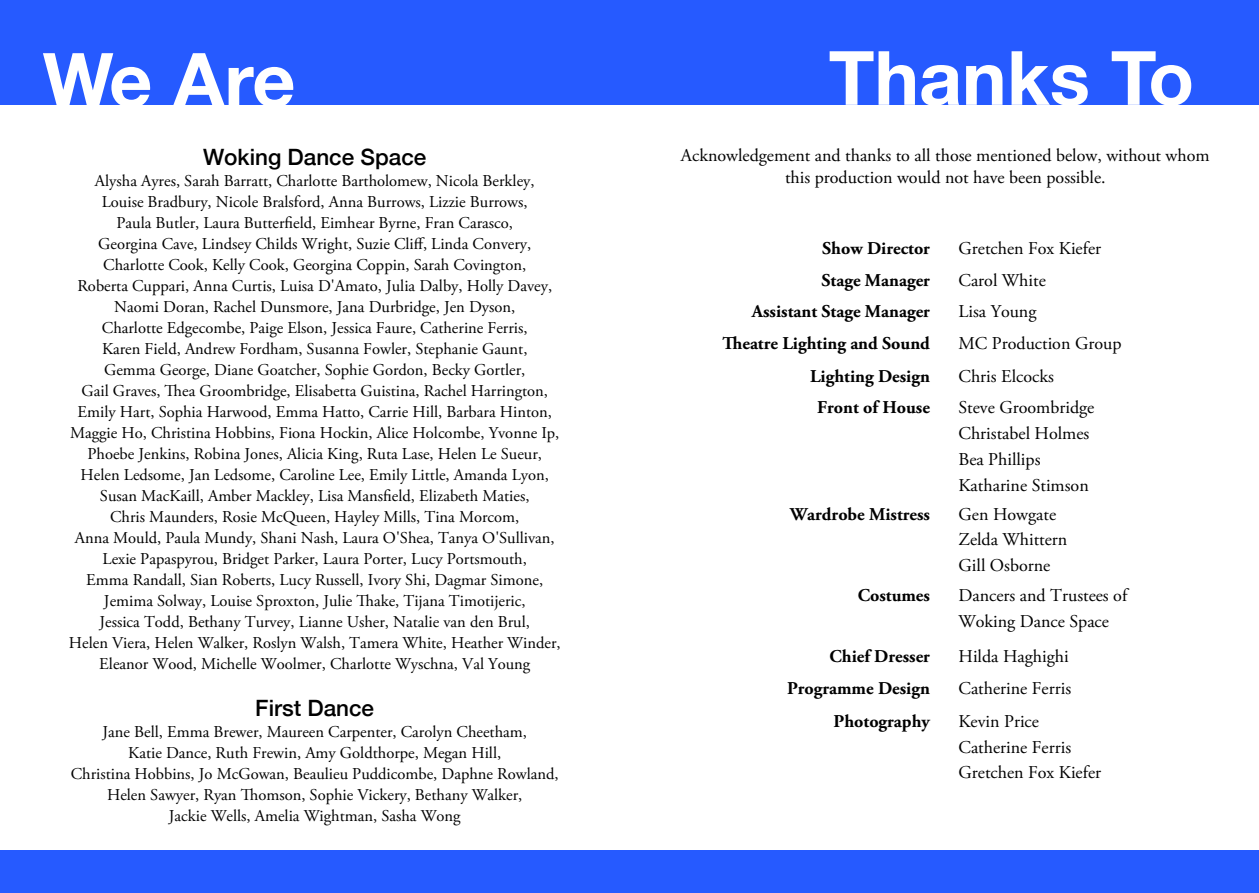
<style>
.page{position:relative;width:1259px;height:893px;background:#fff}
.page>*{position:absolute;margin:0;border:0;box-sizing:border-box;transform-origin:0 0}
.t1{font:700 75px "Helvetica Neue";color:#fff}
.t2{font:500 22.5px "Helvetica Neue";color:#000}
.t3{font:18px "Adobe Garamond Pro";color:#000}
.t4{font:700 18px "Adobe Garamond Pro";color:#000}
.t5{font:16.5px "Adobe Garamond Pro";color:#000}
</style>
<div class="page">
<div style="left:0;top:0;width:1259px;height:104px;background:#265aff"></div>
<div style="left:0;top:850px;width:1259px;height:43px;background:#265aff"></div>
<p class="t1" style="left:43px;top:34px;width:254px">We Are</p>
<p class="t2" style="left:203px;top:143px;width:225px">Woking Dance Space</p>
<p class="t5" style="left:95px;top:174px;width:441px">Alysha Ayres, Sarah Barratt, Charlotte Bartholomew, Nicola Berkley,</p>
<p class="t5" style="left:102px;top:195px;width:427px">Louise Bradbury, Nicole Bralsford, Anna Burrows, Lizzie Burrows,</p>
<p class="t5" style="left:116px;top:216px;width:398px">Paula Butler, Laura Butterfield, Eimhear Byrne, Fran Carasco,</p>
<p class="t5" style="left:98px;top:237px;width:434px">Georgina Cave, Lindsey Childs Wright, Suzie Cliff, Linda Convery,</p>
<p class="t5" style="left:103px;top:258px;width:424px">Charlotte Cook, Kelly Cook, Georgina Coppin, Sarah Covington,</p>
<p class="t5" style="left:77px;top:279px;width:476px">Roberta Cuppari, Anna Curtis, Luisa D'Amato, Julia Dalby, Holly Davey,</p>
<p class="t5" style="left:114px;top:300px;width:402px">Naomi Doran, Rachel Dunsmore, Jana Durbridge, Jen Dyson,</p>
<p class="t5" style="left:102px;top:321px;width:427px">Charlotte Edgecombe, Paige Elson, Jessica Faure, Catherine Ferris,</p>
<p class="t5" style="left:102px;top:342px;width:427px">Karen Field, Andrew Fordham, Susanna Fowler, Stephanie Gaunt,</p>
<p class="t5" style="left:104px;top:363px;width:423px">Gemma George, Diane Goatcher, Sophie Gordon, Becky Gortler,</p>
<p class="t5" style="left:81px;top:384px;width:468px">Gail Graves, Thea Groombridge, Elisabetta Guistina, Rachel Harrington,</p>
<p class="t5" style="left:78px;top:405px;width:476px">Emily Hart, Sophia Harwood, Emma Hatto, Carrie Hill, Barbara Hinton,</p>
<p class="t5" style="left:70px;top:426px;width:491px">Maggie Ho, Christina Hobbins, Fiona Hockin, Alice Holcombe, Yvonne Ip,</p>
<p class="t5" style="left:88px;top:447px;width:456px">Phoebe Jenkins, Robina Jones, Alicia King, Ruta Lase, Helen Le Sueur,</p>
<p class="t5" style="left:81px;top:468px;width:470px">Helen Ledsome, Jan Ledsome, Caroline Lee, Emily Little, Amanda Lyon,</p>
<p class="t5" style="left:100px;top:489px;width:431px">Susan MacKaill, Amber Mackley, Lisa Mansfield, Elizabeth Maties,</p>
<p class="t5" style="left:110px;top:510px;width:411px">Chris Maunders, Rosie McQueen, Hayley Mills, Tina Morcom,</p>
<p class="t5" style="left:75px;top:531px;width:481px">Anna Mould, Paula Mundy, Shani Nash, Laura O'Shea, Tanya O'Sullivan,</p>
<p class="t5" style="left:103px;top:552px;width:426px">Lexie Papaspyrou, Bridget Parker, Laura Porter, Lucy Portsmouth,</p>
<p class="t5" style="left:86px;top:573px;width:458px">Emma Randall, Sian Roberts, Lucy Russell, Ivory Shi, Dagmar Simone,</p>
<p class="t5" style="left:104px;top:594px;width:423px">Jemima Solway, Louise Sproxton, Julie Thake, Tijana Timotijeric,</p>
<p class="t5" style="left:99px;top:615px;width:432px">Jessica Todd, Bethany Turvey, Lianne Usher, Natalie van den Brul,</p>
<p class="t5" style="left:69px;top:636px;width:493px">Helen Viera, Helen Walker, Roslyn Walsh, Tamera White, Heather Winder,</p>
<p class="t5" style="left:99px;top:657px;width:432px">Eleanor Wood, Michelle Woolmer, Charlotte Wyschna, Val Young</p>
<p class="t2" style="left:255px;top:694px;width:120px">First Dance</p>
<p class="t5" style="left:103px;top:724px;width:426px">Jane Bell, Emma Brewer, Maureen Carpenter, Carolyn Cheetham,</p>
<p class="t5" style="left:128px;top:745px;width:374px">Katie Dance, Ruth Frewin, Amy Goldthorpe, Megan Hill,</p>
<p class="t5" style="left:71px;top:766px;width:489px">Christina Hobbins, Jo McGowan, Beaulieu Puddicombe, Daphne Rowland,</p>
<p class="t5" style="left:107px;top:787px;width:417px">Helen Sawyer, Ryan Thomson, Sophie Vickery, Bethany Walker,</p>
<p class="t5" style="left:169px;top:808px;width:293px">Jackie Wells, Amelia Wightman, Sasha Wong</p>
<p class="t1" style="left:828px;top:32px;width:367px">Thanks To</p>
<p class="t3" style="left:681px;top:148px;width:530px">Acknowledgement and thanks to all those mentioned below, without whom</p>
<p class="t3" style="left:785px;top:170px;width:322px">this production would not have been possible.</p>
<p class="t4" style="left:822px;top:241px;width:109px">Show Director</p>
<p class="t3" style="left:958px;top:241px;width:144px">Gretchen Fox Kiefer</p>
<p class="t4" style="left:821px;top:273px;width:110px">Stage Manager</p>
<p class="t3" style="left:958px;top:273px;width:89px">Carol White</p>
<p class="t4" style="left:752px;top:304px;width:179px">Assistant Stage Manager</p>
<p class="t3" style="left:958px;top:304px;width:79px">Lisa Young</p>
<p class="t4" style="left:722px;top:336px;width:209px">Theatre Lighting and Sound</p>
<p class="t3" style="left:958px;top:336px;width:164px">MC Production Group</p>
<p class="t4" style="left:810px;top:368px;width:121px">Lighting Design</p>
<p class="t3" style="left:958px;top:368px;width:97px">Chris Elcocks</p>
<p class="t4" style="left:817px;top:400px;width:114px">Front of House</p>
<p class="t3" style="left:958px;top:400px;width:137px">Steve Groombridge</p>
<p class="t3" style="left:958px;top:426px;width:132px">Christabel Holmes</p>
<p class="t3" style="left:958px;top:452px;width:84px">Bea Phillips</p>
<p class="t3" style="left:958px;top:478px;width:132px">Katharine Stimson</p>
<p class="t4" style="left:790px;top:506px;width:141px">Wardrobe Mistress</p>
<p class="t3" style="left:958px;top:506px;width:99px">Gen Howgate</p>
<p class="t3" style="left:958px;top:532px;width:110px">Zelda Whittern</p>
<p class="t3" style="left:958px;top:558px;width:93px">Gill Osborne</p>
<p class="t4" style="left:857px;top:588px;width:74px">Costumes</p>
<p class="t3" style="left:958px;top:588px;width:170px">Dancers and Trustees of</p>
<p class="t3" style="left:958px;top:614px;width:152px">Woking Dance Space</p>
<p class="t4" style="left:829px;top:649px;width:102px">Chief Dresser</p>
<p class="t3" style="left:958px;top:649px;width:112px">Hilda Haghighi</p>
<p class="t4" style="left:787px;top:681px;width:144px">Programme Design</p>
<p class="t3" style="left:958px;top:681px;width:114px">Catherine Ferris</p>
<p class="t4" style="left:833px;top:714px;width:98px">Photography</p>
<p class="t3" style="left:958px;top:714px;width:82px">Kevin Price</p>
<p class="t3" style="left:958px;top:739px;width:114px">Catherine Ferris</p>
<p class="t3" style="left:958px;top:765px;width:144px">Gretchen Fox Kiefer</p>
</div>
